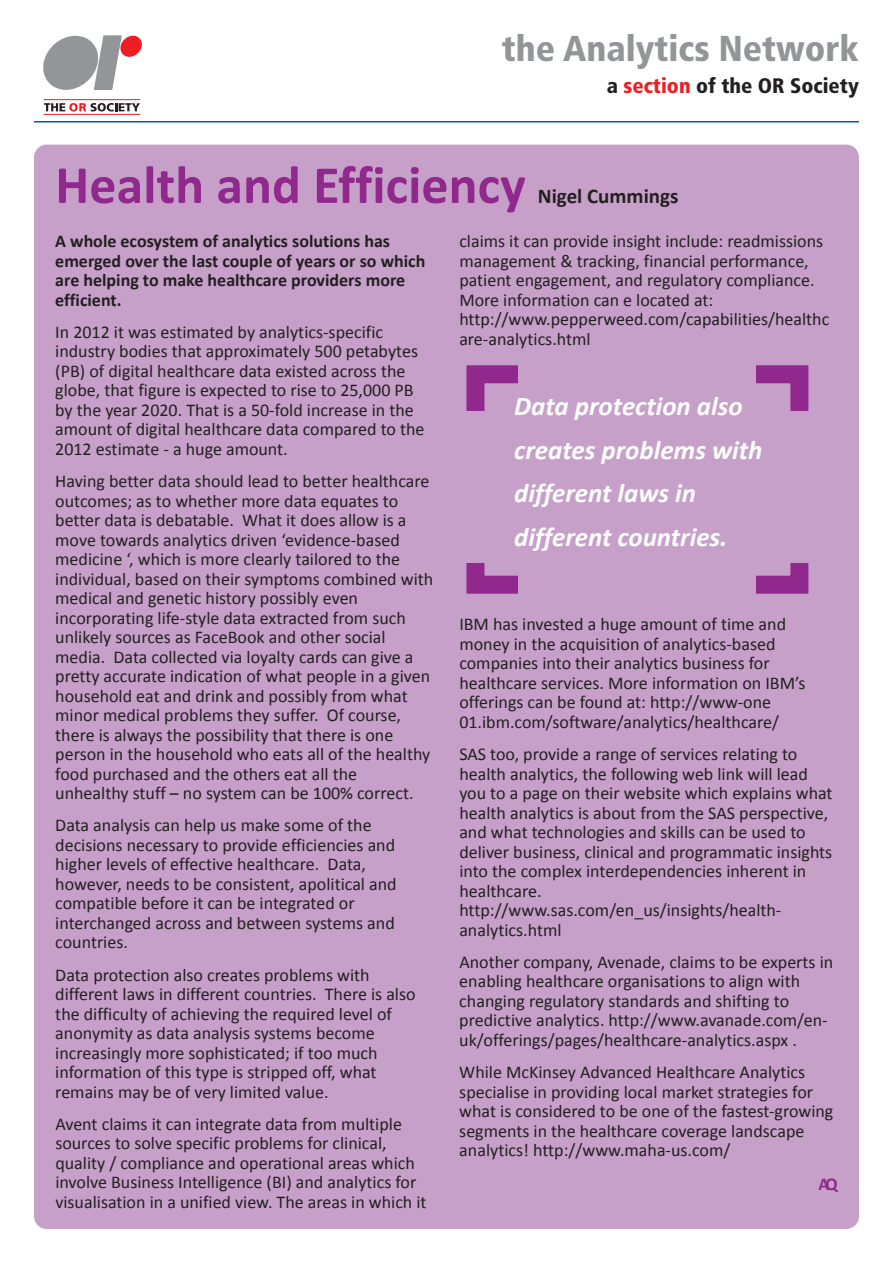
<style>
.page{position:relative;width:893px;height:1263px;background:#fff}
.page>*{position:absolute;margin:0;border:0;box-sizing:border-box;transform-origin:0 0}
.t1{font:700 54px "Calibri";color:#90288d}
.t2{font:900 condensed 36px "Frutiger";color:#939598}
.t3{font:italic 700 27px/43.5px "Calibri";color:#fff}
.t4{font:900 condensed 21px "Frutiger";color:#231f20}
.t5{font:700 21px "Calibri";color:#231f20}
.t6{font:18px/19.5px "Calibri";color:#231f20}
.t7{font:700 18px/19.5px "Calibri";color:#231f20}
.t8{font:700 18px "Calibri";color:#90288d}
.s1{color:#ee1d23}
</style>
<div class="page">
<div style="left:34px;top:145px;width:825px;height:1084px;background:#c6a0c9;border-radius:13px"></div>
<svg style="left:43px;top:35px;width:99px;height:55px"></svg>
<hr style="left:44px;top:99px;width:96px;height:1px;background:#ee1d23">
<hr style="left:44px;top:114px;width:96px;height:1px;background:#ee1d23">
<svg style="left:44px;top:103px;width:96px;height:8px"></svg>
<hr style="left:34px;top:121px;width:825px;height:1px;background:#015aaa">
<div style="left:466px;top:365px;width:342px;height:229px;border:18px solid #90288d"></div>
<div style="left:518px;top:353px;width:237px;height:251px;background:#c6a0c9"></div>
<div style="left:455px;top:411px;width:363px;height:152px;background:#c6a0c9"></div>
<h2 class="t2" style="left:502px;top:34px;width:359px">the Analytics Network</h2>
<p class="t4" style="left:607px;top:77px;width:254px">a <span class="s1">section</span> of the OR Society</p>
<h1 class="t1" style="left:55px;top:151px;width:472px">Health and Efficiency</h1>
<p class="t5" style="left:538px;top:183px;width:142px">Nigel Cummings</p>
<p class="t7" style="left:55px;top:231px;width:372px">A whole ecosystem of analytics solutions has emerged over the last couple of years or so which are helping to make healthcare providers more efficient.</p>
<p class="t6" style="left:55px;top:322px;width:371px">In 2012 it was estimated by analytics-specific industry bodies that approximately 500 petabytes (PB) of digital healthcare data existed across the globe, that figure is expected to rise to 25,000 PB by the year 2020. That is a 50-fold increase in the amount of digital healthcare data compared to the 2012 estimate - a huge amount.</p>
<p class="t6" style="left:55px;top:471px;width:379px">Having better data should lead to better healthcare outcomes; as to whether more data equates to better data is debatable. What it does allow is a move towards analytics driven ‘evidence-based medicine ‘, which is more clearly tailored to the individual, based on their symptoms combined with medical and genetic history possibly even incorporating life-style data extracted from such unlikely sources as FaceBook and other social media. Data collected via loyalty cards can give a pretty accurate indication of what people in a given household eat and drink and possibly from what minor medical problems they suffer. Of course, there is always the possibility that there is one person in the household who eats all of the healthy food purchased and the others eat all the unhealthy stuff – no system can be 100% correct.</p>
<p class="t6" style="left:55px;top:815px;width:343px">Data analysis can help us make some of the decisions necessary to provide efficiencies and higher levels of effective healthcare. Data, however, needs to be consistent, apolitical and compatible before it can be integrated or interchanged across and between systems and countries.</p>
<p class="t6" style="left:55px;top:965px;width:362px">Data protection also creates problems with different laws in different countries. There is also the difficulty of achieving the required level of anonymity as data analysis systems become increasingly more sophisticated; if too much information of this type is stripped off, what remains may be of very limited value.</p>
<p class="t6" style="left:55px;top:1114px;width:373px">Avent claims it can integrate data from multiple sources to solve specific problems for clinical, quality / compliance and operational areas which involve Business Intelligence (BI) and analytics for visualisation in a unified view. The areas in which it</p>
<p class="t6" style="left:459px;top:231px;width:372px">claims it can provide insight include: readmissions management &amp; tracking, financial performance, patient engagement, and regulatory compliance.<br>More information can e located at: http://www.pepperweed.com/capabilities/healthc are-analytics.html</p>
<h3 class="t3" style="left:514px;top:384px;width:250px">Data protection also creates problems with different laws in different countries.</h3>
<p class="t6" style="left:459px;top:614px;width:348px">IBM has invested a huge amount of time and money in the acquisition of analytics-based companies into their analytics business for healthcare services. More information on IBM’s offerings can be found at: http://www-one 01.ibm.com/software/analytics/healthcare/</p>
<p class="t6" style="left:459px;top:744px;width:375px">SAS too, provide a range of services relating to health analytics, the following web link will lead you to a page on their website which explains what health analytics is about from the SAS perspective, and what technologies and skills can be used to deliver business, clinical and programmatic insights into the complex interdependencies inherent in healthcare. http://www.sas.com/en_us/insights/health&shy;analytics.html</p>
<p class="t6" style="left:459px;top:952px;width:375px">Another company, Avenade, claims to be experts in enabling healthcare organisations to align with changing regulatory standards and shifting to predictive analytics. http://www.avanade.com/en&shy;uk/offerings/pages/healthcare-analytics.aspx .</p>
<p class="t6" style="left:459px;top:1062px;width:376px">While McKinsey Advanced Healthcare Analytics specialise in providing local market strategies for what is considered to be one of the fastest-growing segments in the healthcare coverage landscape analytics! http://www.maha-us.com/</p>
<p class="t8" style="left:818px;top:1173px;width:21px">AQ</p>
</div>
